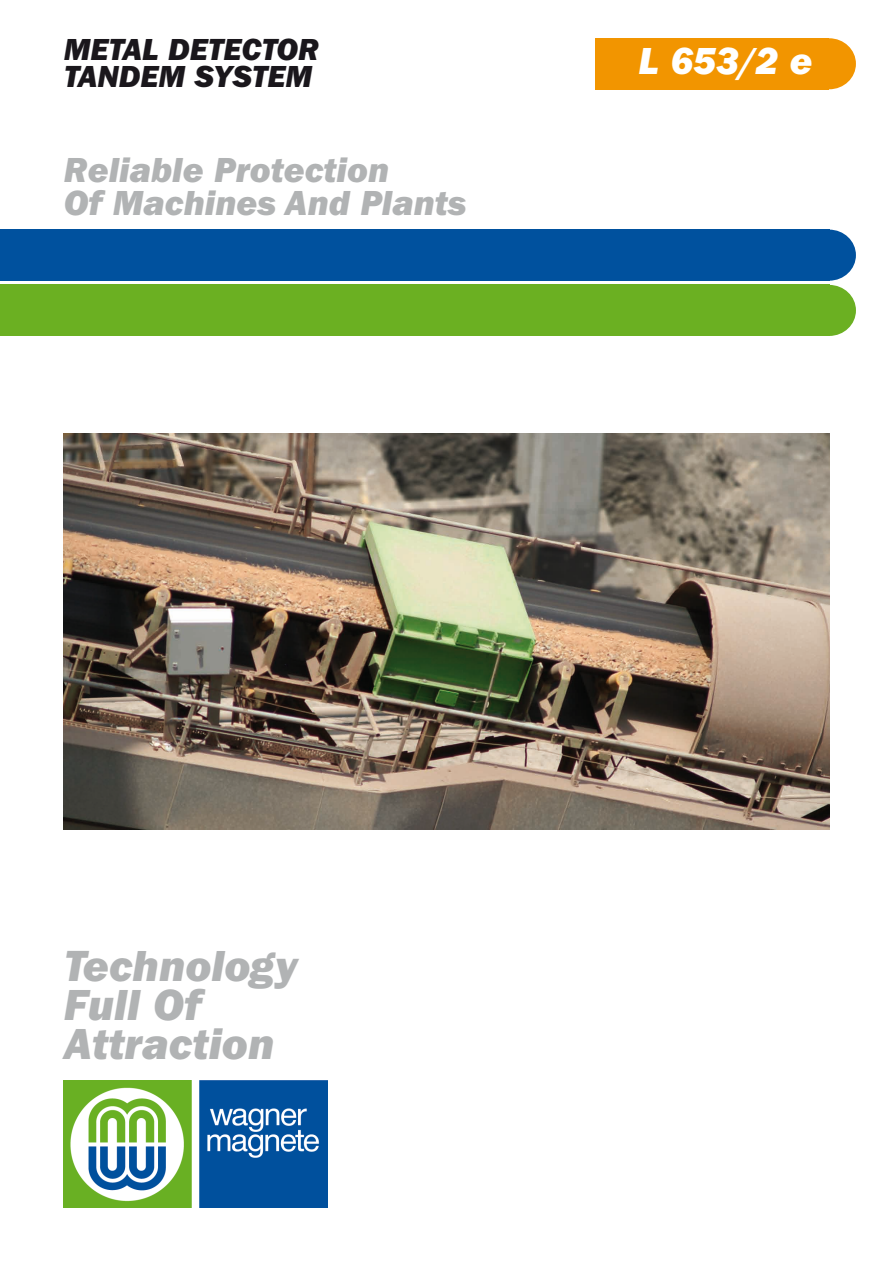
<style>
.page{position:relative;width:893px;height:1263px;background:#fff}
.page>*{position:absolute;margin:0;border:0;box-sizing:border-box;transform-origin:0 0}
.t1{font:45px/39px "ITC Franklin Gothic Std Hvy It";color:#b1b3b4}
.t2{font:39px "ITC Franklin Gothic Std Hvy It";color:#fff}
.t3{font:36px/33px "ITC Franklin Gothic Std Hvy It";color:#b1b3b4}
.t4{font:31.5px/27px "ITC Franklin Gothic Std Hvy It";color:#1a171c}
</style>
<div class="page">
<div style="left:595px;top:38px;width:234px;height:51px;background:#f29500"></div>
<div style="left:802px;top:38px;width:54px;height:51px;background:#f29500;border-radius:50%"></div>
<div style="left:0;top:230px;width:829px;height:51px;background:#00519e"></div>
<div style="left:802px;top:230px;width:54px;height:51px;background:#00519e;border-radius:50%"></div>
<div style="left:0;top:285px;width:829px;height:51px;background:#6bb022"></div>
<div style="left:802px;top:285px;width:54px;height:51px;background:#6bb022;border-radius:50%"></div>
<img style="left:64px;top:434px;width:765px;height:395px">
<img style="left:64px;top:1080px;width:263px;height:128px">
<p class="t4" style="left:64px;top:36px;width:257px">METAL DETECTOR<br>TANDEM SYSTEM</p>
<p class="t3" style="left:64px;top:154px;width:404px">Reliable Protection<br>Of Machines And Plants</p>
<p class="t2" style="left:639px;top:38px;width:176px">L 653/2 e</p>
<p class="t1" style="left:64px;top:946px;width:235px">Technology<br>Full Of<br>Attraction</p>
</div>
